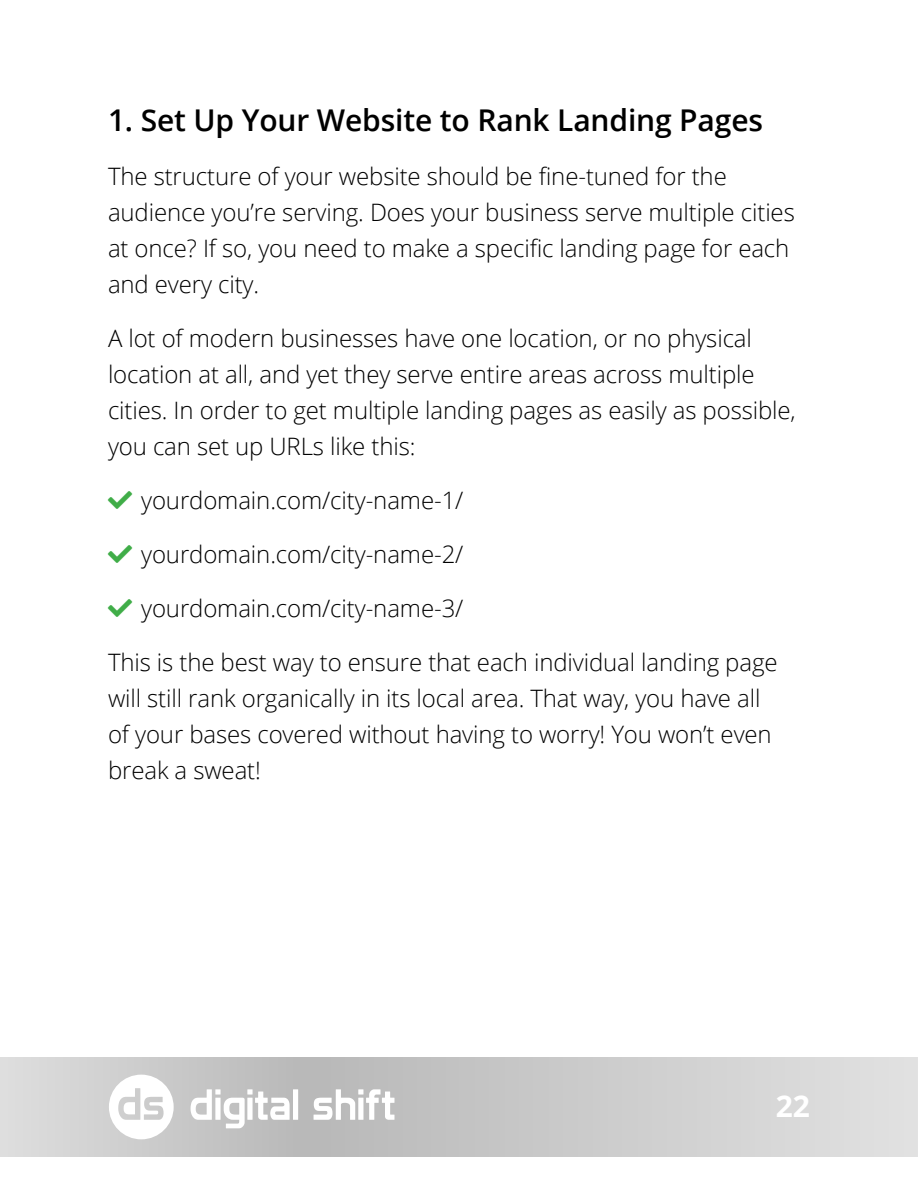
<style>
.page{position:relative;width:918px;height:1188px;background:#fff}
.page>*{position:absolute;margin:0;border:0;box-sizing:border-box;transform-origin:0 0}
.t1{font:600 30px "Open Sans";letter-spacing:-.005em;color:#000}
.t2{font:700 30px "Open Sans";color:#fff}
.t3{font:300 24px/36px "Open Sans";letter-spacing:-.005em;color:#000}
.s1{color:#40ad48}
</style>
<div class="page">
<svg style="left:0;top:1057px;width:918px;height:99px;background:#cdcdcd"></svg>
<svg style="left:191px;top:1089px;width:107px;height:39px"></svg>
<svg style="left:314px;top:1089px;width:80px;height:31px"></svg>
<svg style="left:109px;top:1075px;width:65px;height:64px"></svg>
<p class="t1" style="left:108px;top:108px;width:657px">1. Set Up Your Website to Rank Landing Pages</p>
<p class="t3" style="left:108px;top:158px;width:688px">The structure of your website should be fine-tuned for the audience you’re serving. Does your business serve multiple cities at once? If so, you need to make a specific landing page for each and every city.</p>
<p class="t3" style="left:108px;top:320px;width:689px">A lot of modern businesses have one location, or no physical location at all, and yet they serve entire areas across multiple cities. In order to get multiple landing pages as easily as possible, you can set up URLs like this:</p>
<p class="t3" style="left:108px;top:482px;width:357px"><span class="s1">●</span> yourdomain.com/city-name-1/</p>
<p class="t3" style="left:108px;top:536px;width:357px"><span class="s1">●</span> yourdomain.com/city-name-2/</p>
<p class="t3" style="left:108px;top:590px;width:357px"><span class="s1">●</span> yourdomain.com/city-name-3/</p>
<p class="t3" style="left:108px;top:644px;width:671px">This is the best way to ensure that each individual landing page will still rank organically in its local area. That way, you have all of your bases covered without having to worry! You won’t even break a sweat!</p>
<p class="t2" style="left:776px;top:1094px;width:36px">22</p>
</div>
